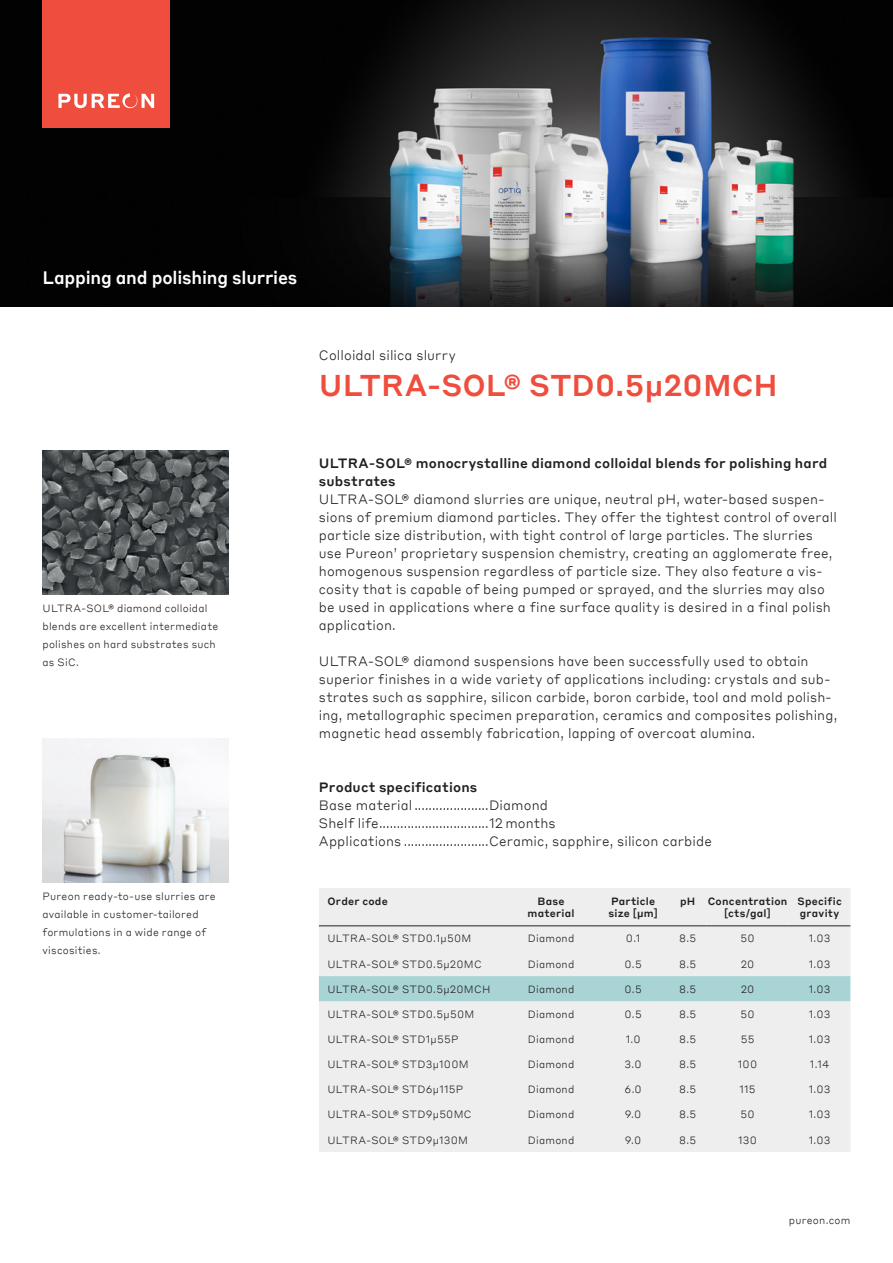
<style>
.page{position:relative;width:893px;height:1263px;background:#fff}
.page>*{position:absolute;margin:0;border:0;box-sizing:border-box;transform-origin:0 0}
._20_24_Titel_rot{font:500 30px "Styrene BTT";letter-spacing:-.005em;color:#ef4d3d}
._12_15_Titel{font:500 18px "Styrene BTT";letter-spacing:-.015em;color:#fff;scale:.96 1}
._9_12_Text{font:300 13.5px/18px "Styrene BTT";letter-spacing:.01em;color:#231f20}
._9_12_Text_Füllzeich{font:300 13.5px "Styrene BTT";letter-spacing:.01em;color:#231f20}
._9_12_Titel{font:500 13.5px/18px "Styrene BTT";letter-spacing:.01em;color:#231f20}
._7_8_4_Text{font:300 10.5px "Styrene BTT";letter-spacing:.02em;color:#231f20}
._7_10_Text{font:300 10.5px/18px "Styrene BTT";letter-spacing:.02em;color:#231f20}
._7_8_4_Titel{font:500 10.5px/12.6px "Styrene BTT";letter-spacing:.025em;color:#231f20;text-align:center}
</style>
<div class="page">
<img style="left:0;top:0;width:893px;height:306px">
<img style="left:43px;top:450px;width:186px;height:144px">
<img style="left:43px;top:738px;width:186px;height:144px">
<div style="left:43px;top:0;width:127px;height:128px;background:#ef4d3d"></div>
<svg style="left:58px;top:94px;width:96px;height:14px"></svg>
<div style="left:319px;top:888px;width:531px;height:264px;background:#eeeeef"></div>
<div style="left:319px;top:976px;width:531px;height:25px;background:#a9d4d5"></div>
<hr style="left:319px;top:925px;width:186px;height:1px;background:#231f20">
<hr style="left:505px;top:925px;width:92px;height:1px;background:#231f20">
<hr style="left:597px;top:925px;width:72px;height:1px;background:#231f20">
<hr style="left:669px;top:925px;width:37px;height:1px;background:#231f20">
<hr style="left:706px;top:925px;width:83px;height:1px;background:#231f20">
<hr style="left:789px;top:925px;width:61px;height:1px;background:#231f20">
<p class="_12_15_Titel" style="left:43px;top:262px;width:267px">Lapping and polishing slurries</p>
<p class="_7_10_Text" style="left:43px;top:598px;width:177px">ULTRA-SOL® diamond colloidal blends are excellent intermediate polishes on hard substrates such as SiC.</p>
<p class="_7_10_Text" style="left:43px;top:886px;width:175px">Pureon ready-to-use slurries are available in customer-tailored formulations in a wide range of viscosities.</p>
<p class="_9_12_Text" style="left:319px;top:345px;width:138px">Colloidal silica slurry</p>
<p class="_20_24_Titel_rot" style="left:319px;top:360px;width:460px">ULTRA-SOL® STD0.5µ20MCH</p>
<p class="_9_12_Titel" style="left:319px;top:453px;width:510px">ULTRA-SOL® monocrystalline diamond colloidal blends for polishing hard substrates</p>
<p class="_9_12_Text" style="left:319px;top:489px;width:519px">ULTRA-SOL® diamond slurries are unique, neutral pH, water-based suspen&shy;sions of premium diamond particles. They offer the tightest control of overall particle size distribution, with tight control of large particles. The slurries use Pureon’ proprietary suspension chemistry, creating an agglomerate free, homogenous suspension regardless of particle size. They also feature a vis&shy;cosity that is capable of being pumped or sprayed, and the slurries may also be used in applications where a fine surface quality is desired in a final polish application.</p>
<p class="_9_12_Text" style="left:319px;top:651px;width:520px">ULTRA-SOL® diamond suspensions have been successfully used to obtain superior finishes in a wide variety of applications including: crystals and sub&shy;strates such as sapphire, silicon carbide, boron carbide, tool and mold polish&shy;ing, metallographic specimen preparation, ceramics and composites polishing, magnetic head assembly fabrication, lapping of overcoat alumina.</p>
<p class="_9_12_Titel" style="left:319px;top:777px;width:160px">Product specifications</p>
<p class="_9_12_Text_Füllzeich" style="left:319px;top:794px;width:230px">Base material .....................Diamond</p>
<p class="_9_12_Text_Füllzeich" style="left:319px;top:812px;width:238px">Shelf life...............................12 months</p>
<p class="_9_12_Text_Füllzeich" style="left:319px;top:830px;width:394px">Applications ........................Ceramic, sapphire, silicon carbide</p>
<p class="_7_8_4_Titel" style="left:327px;top:894px;width:62px">Order code</p>
<p class="_7_8_4_Titel" style="left:528px;top:894px;width:48px">Base material</p>
<p class="_7_8_4_Titel" style="left:608px;top:894px;width:51px;text-align:left">Particle size [µm]</p>
<p class="_7_8_4_Titel" style="left:680px;top:894px;width:17px">pH</p>
<p class="_7_8_4_Titel" style="left:708px;top:894px;width:81px">Concentration [cts/gal]</p>
<p class="_7_8_4_Titel" style="left:797px;top:894px;width:46px;text-align:left">Specific gravity</p>
<p class="_7_8_4_Text" style="left:327px;top:930px;width:145px">ULTRA-SOL® STD0.1µ50M</p>
<p class="_7_8_4_Text" style="left:528px;top:930px;width:48px">Diamond</p>
<p class="_7_8_4_Text" style="left:626px;top:930px;width:16px">0.1</p>
<p class="_7_8_4_Text" style="left:679px;top:930px;width:19px">8.5</p>
<p class="_7_8_4_Text" style="left:740px;top:930px;width:16px">50</p>
<p class="_7_8_4_Text" style="left:809px;top:930px;width:23px">1.03</p>
<p class="_7_8_4_Text" style="left:327px;top:955px;width:156px">ULTRA-SOL® STD0.5µ20MC</p>
<p class="_7_8_4_Text" style="left:528px;top:955px;width:48px">Diamond</p>
<p class="_7_8_4_Text" style="left:624px;top:955px;width:19px">0.5</p>
<p class="_7_8_4_Text" style="left:679px;top:955px;width:19px">8.5</p>
<p class="_7_8_4_Text" style="left:741px;top:955px;width:15px">20</p>
<p class="_7_8_4_Text" style="left:809px;top:955px;width:23px">1.03</p>
<p class="_7_8_4_Text" style="left:327px;top:980px;width:164px">ULTRA-SOL® STD0.5µ20MCH</p>
<p class="_7_8_4_Text" style="left:528px;top:980px;width:48px">Diamond</p>
<p class="_7_8_4_Text" style="left:624px;top:980px;width:19px">0.5</p>
<p class="_7_8_4_Text" style="left:679px;top:980px;width:19px">8.5</p>
<p class="_7_8_4_Text" style="left:741px;top:980px;width:15px">20</p>
<p class="_7_8_4_Text" style="left:809px;top:980px;width:23px">1.03</p>
<p class="_7_8_4_Text" style="left:327px;top:1005px;width:148px">ULTRA-SOL® STD0.5µ50M</p>
<p class="_7_8_4_Text" style="left:528px;top:1005px;width:48px">Diamond</p>
<p class="_7_8_4_Text" style="left:624px;top:1005px;width:19px">0.5</p>
<p class="_7_8_4_Text" style="left:679px;top:1005px;width:19px">8.5</p>
<p class="_7_8_4_Text" style="left:740px;top:1005px;width:16px">50</p>
<p class="_7_8_4_Text" style="left:809px;top:1005px;width:23px">1.03</p>
<p class="_7_8_4_Text" style="left:327px;top:1030px;width:133px">ULTRA-SOL® STD1µ55P</p>
<p class="_7_8_4_Text" style="left:528px;top:1030px;width:48px">Diamond</p>
<p class="_7_8_4_Text" style="left:626px;top:1030px;width:17px">1.0</p>
<p class="_7_8_4_Text" style="left:679px;top:1030px;width:19px">8.5</p>
<p class="_7_8_4_Text" style="left:741px;top:1030px;width:15px">55</p>
<p class="_7_8_4_Text" style="left:809px;top:1030px;width:23px">1.03</p>
<p class="_7_8_4_Text" style="left:327px;top:1056px;width:143px">ULTRA-SOL® STD3µ100M</p>
<p class="_7_8_4_Text" style="left:528px;top:1056px;width:48px">Diamond</p>
<p class="_7_8_4_Text" style="left:624px;top:1056px;width:19px">3.0</p>
<p class="_7_8_4_Text" style="left:679px;top:1056px;width:19px">8.5</p>
<p class="_7_8_4_Text" style="left:738px;top:1056px;width:21px">100</p>
<p class="_7_8_4_Text" style="left:810px;top:1056px;width:21px">1.14</p>
<p class="_7_8_4_Text" style="left:327px;top:1081px;width:137px">ULTRA-SOL® STD6µ115P</p>
<p class="_7_8_4_Text" style="left:528px;top:1081px;width:48px">Diamond</p>
<p class="_7_8_4_Text" style="left:624px;top:1081px;width:19px">6.0</p>
<p class="_7_8_4_Text" style="left:679px;top:1081px;width:19px">8.5</p>
<p class="_7_8_4_Text" style="left:739px;top:1081px;width:18px">115</p>
<p class="_7_8_4_Text" style="left:809px;top:1081px;width:23px">1.03</p>
<p class="_7_8_4_Text" style="left:327px;top:1106px;width:146px">ULTRA-SOL® STD9µ50MC</p>
<p class="_7_8_4_Text" style="left:528px;top:1106px;width:48px">Diamond</p>
<p class="_7_8_4_Text" style="left:625px;top:1106px;width:18px">9.0</p>
<p class="_7_8_4_Text" style="left:679px;top:1106px;width:19px">8.5</p>
<p class="_7_8_4_Text" style="left:740px;top:1106px;width:16px">50</p>
<p class="_7_8_4_Text" style="left:809px;top:1106px;width:23px">1.03</p>
<p class="_7_8_4_Text" style="left:327px;top:1131px;width:142px">ULTRA-SOL® STD9µ130M</p>
<p class="_7_8_4_Text" style="left:528px;top:1131px;width:48px">Diamond</p>
<p class="_7_8_4_Text" style="left:625px;top:1131px;width:18px">9.0</p>
<p class="_7_8_4_Text" style="left:679px;top:1131px;width:19px">8.5</p>
<p class="_7_8_4_Text" style="left:738px;top:1131px;width:20px">130</p>
<p class="_7_8_4_Text" style="left:809px;top:1131px;width:23px">1.03</p>
<p class="_7_10_Text" style="left:789px;top:1210px;width:63px">pureon.com</p>
</div>
